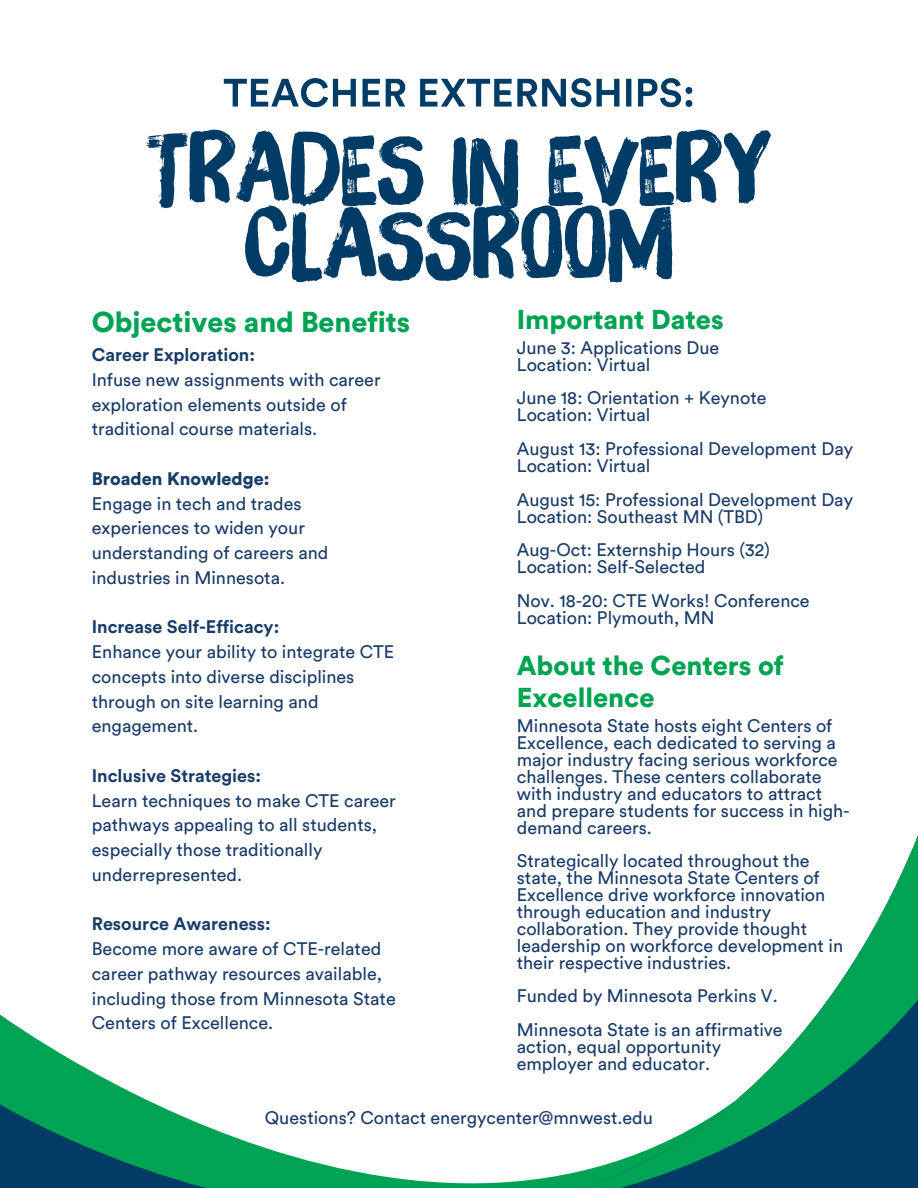
<style>
.page{position:relative;width:918px;height:1188px;background:#fff}
.page>*{position:absolute;margin:0;border:0;box-sizing:border-box;transform-origin:0 0}
.t1{font:94.8px/75.9px "Brush Up";color:#003c66;text-align:center}
.t2{font:900 28.5px "Circular Std";color:#00a353}
.t3{font:900 27px/32.7px "Circular Std";color:#00a353}
.t4{font:18px/24.8px "Circular Std";color:#193b68}
.t5{font:700 18px "Circular Std";color:#193b68}
.t6{font:900 18px "Circular Std";color:#193b68}
</style>
<div class="page">
<svg style="left:0;top:1014px;width:412px;height:174px"></svg>
<svg style="left:412px;top:835px;width:506px;height:353px"></svg>
<img style="left:223px;top:78px;width:470px;height:30px">
<p class="t1" style="left:146px;top:135px;width:627px">TRADES IN EVERY<br>CLASSROOM</p>
<p class="t2" style="left:92px;top:309px;width:320px">Objectives and Benefits</p>
<p class="t3" style="left:517px;top:305px;width:208px">Important Dates</p>
<p class="t4" style="left:517px;top:336px;width:204px">June 3: Applications Due</p>
<p class="t4" style="left:517px;top:353px;width:135px">Location: Virtual</p>
<p class="t4" style="left:517px;top:387px;width:251px">June 18: Orientation + Keynote</p>
<p class="t4" style="left:517px;top:403px;width:135px">Location: Virtual</p>
<p class="t4" style="left:517px;top:437px;width:338px">August 13: Professional Development Day</p>
<p class="t4" style="left:517px;top:454px;width:135px">Location: Virtual</p>
<p class="t4" style="left:517px;top:488px;width:338px">August 15: Professional Development Day</p>
<p class="t4" style="left:517px;top:505px;width:248px">Location: Southeast MN (TBD)</p>
<p class="t4" style="left:517px;top:538px;width:254px">Aug-Oct: Externship Hours (32)</p>
<p class="t4" style="left:517px;top:555px;width:190px">Location: Self-Selected</p>
<p class="t4" style="left:517px;top:589px;width:294px">Nov. 18-20: CTE Works! Conference</p>
<p class="t4" style="left:517px;top:606px;width:199px">Location: Plymouth, MN</p>
<h3 class="t3" style="left:517px;top:650px;width:268px">About the Centers of<br>Excellence</h3>
<p class="t4" style="left:517px;top:718px;width:334px;line-height:16.8px">Minnesota State hosts eight Centers of Excellence, each dedicated to serving a major industry facing serious workforce challenges. These centers collaborate with industry and educators to attract and prepare students for success in high&shy;demand careers.</p>
<p class="t4" style="left:517px;top:853px;width:328px;line-height:16.8px">Strategically located throughout the state, the Minnesota State Centers of Excellence drive workforce innovation through education and industry collaboration. They provide thought leadership on workforce development in their respective industries.</p>
<p class="t4" style="left:517px;top:984px;width:262px">Funded by Minnesota Perkins V.</p>
<p class="t4" style="left:517px;top:1018px;width:267px">Minnesota State is an affirmative</p>
<p class="t4" style="left:517px;top:1035px;width:206px">action, equal opportunity</p>
<p class="t4" style="left:517px;top:1052px;width:195px">employer and educator.</p>
<p class="t4" style="left:265px;top:1106px;width:390px">Questions? Contact energycenter@mnwest.edu</p>
<h1 class="t5" style="left:92px;top:346px;width:165px">Career Exploration:</h1>
<h3 class="t4" style="left:92px;top:368px;width:290px">Infuse new assignments with career exploration elements outside of traditional course materials.</h3>
<h3 class="t6" style="left:92px;top:470px;width:179px">Broaden Knowledge:</h3>
<p class="t4" style="left:92px;top:492px;width:238px">Engage in tech and trades experiences to widen your understanding of careers and industries in Minnesota.</p>
<p class="t5" style="left:92px;top:619px;width:189px">Increase Self-Efficacy:</p>
<p class="t4" style="left:92px;top:640px;width:304px">Enhance your ability to integrate CTE concepts into diverse disciplines through on site learning and engagement.</p>
<p class="t5" style="left:92px;top:767px;width:171px">Inclusive Strategies:</p>
<p class="t4" style="left:92px;top:789px;width:305px">Learn techniques to make CTE career pathways appealing to all students, especially those traditionally underrepresented.</p>
<p class="t5" style="left:92px;top:916px;width:181px">Resource Awareness:</p>
<p class="t4" style="left:92px;top:937px;width:305px">Become more aware of CTE-related career pathway resources available, including those from Minnesota State Centers of Excellence.</p>
</div>
